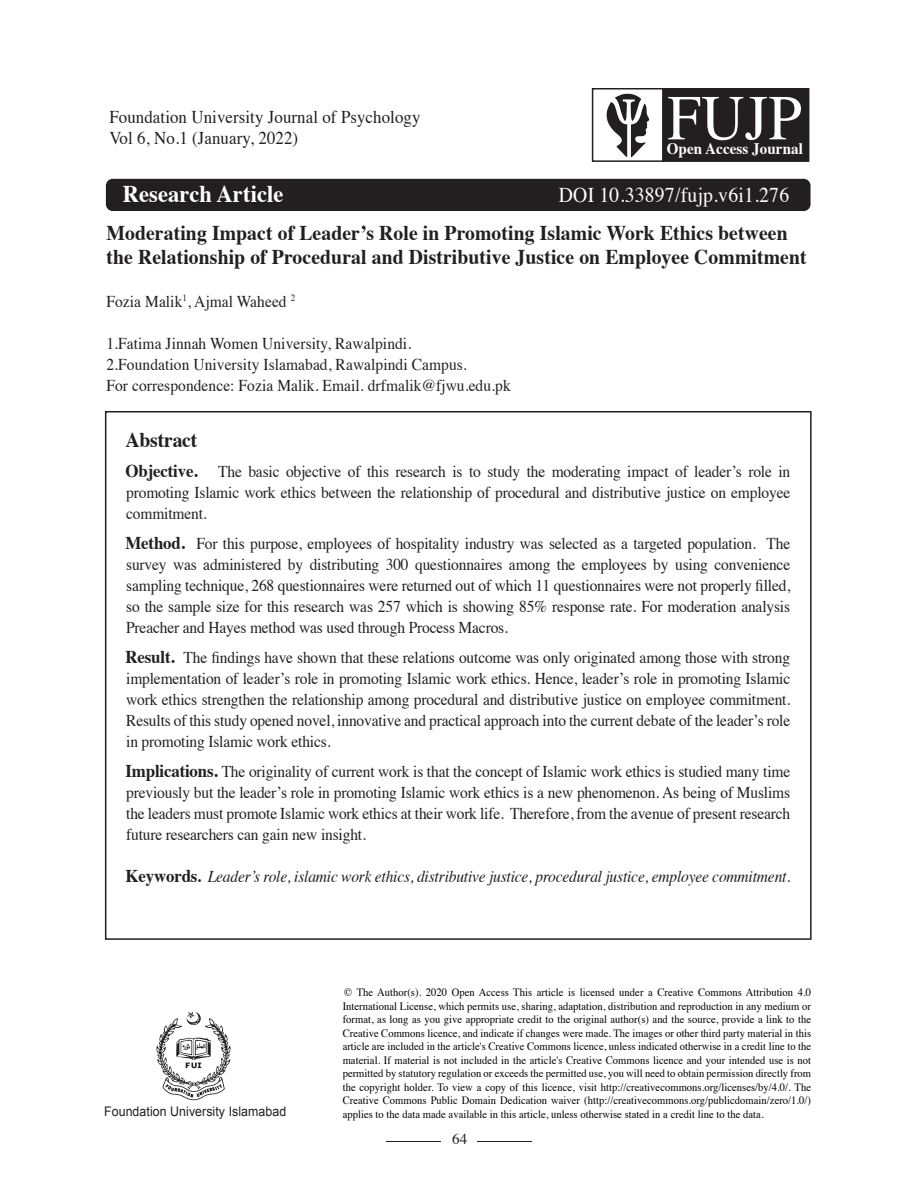
<style>
.page{position:relative;width:918px;height:1188px;background:#fff}
.page>*{position:absolute;margin:0;border:0;box-sizing:border-box;transform-origin:0 0}
.t1{font:64.05px "Times";color:#fff;scale:.94 1}
.t2{font:700 24px "Times";letter-spacing:.005em;color:#fff;scale:.94 1}
.t3{font:700 21px/24px "Times";letter-spacing:.005em;color:#231f20;scale:.94 1}
.t4{font:21px "Times";letter-spacing:.01em;color:#fff;scale:.94 1}
.t5{font:18px/21px "Times";letter-spacing:.005em;color:#231f20;scale:.94 1}
.t6{font:16.5px/21px "Times";letter-spacing:-.01em;color:#231f20;text-align:justify;scale:.94 1}
.t7{font:italic 16.5px "Times";letter-spacing:-.01em;color:#231f20;scale:.94 1}
.t8{font:700 16.05px "Times";letter-spacing:.005em;color:#fff;scale:.94 1}
.t9{font:15px "Times";color:#231f20}
.t10{font:13.2px "Arial";letter-spacing:.005em;color:#231f20;scale:.94 1}
.t11{font:11.25px/13.5px "Times";letter-spacing:.005em;color:#000;text-align:justify;scale:.94 1}
.s1{font-weight:700;font-size:18px}
.s2{font-weight:700;font-style:normal;font-size:18px}
.s3{font-weight:700;font-style:normal}
</style>
<div class="page">
<hr style="left:386px;top:1141px;width:55px;height:1px;background:#231f20">
<hr style="left:477px;top:1141px;width:55px;height:1px;background:#231f20">
<div style="left:106px;top:179px;width:705px;height:32px;background:#231f20;border-radius:7px"></div>
<svg style="left:157px;top:1012px;width:73px;height:88px"></svg>
<div style="left:592px;top:88px;width:72px;height:74px;border:2px solid #231f20"></div>
<div style="left:662px;top:88px;width:147px;height:74px;background:#231f20;border:2px solid #231f20"></div>
<svg style="left:606px;top:94px;width:44px;height:63px"></svg>
<p class="t5" style="left:109px;top:105px;width:332px">Foundation University Journal of Psychology<br>Vol 6, No.1 (January, 2022)</p>
<h1 class="t1" style="left:667px;top:58px;width:145px">FUJP</h1>
<p class="t8" style="left:667px;top:133px;width:146px">Open Access Journal</p>
<h2 class="t2" style="left:123px;top:171px;width:172px">Research Article</h2>
<p class="t4" style="left:559px;top:175px;width:246px">DOI 10.33897/fujp.v6i1.276</p>
<p class="t3" style="left:106px;top:219px;width:746px">Moderating Impact of Leader’s Role in Promoting Islamic Work Ethics between the Relationship of Procedural and Distributive Justice on Employee Commitment</p>
<p class="t6" style="left:106px;top:289px;width:202px">Fozia Malik<sup>1</sup>, Ajmal Waheed <sup>2</sup></p>
<p class="t6" style="left:106px;top:331px;width:326px">1. Fatima Jinnah Women University, Rawalpindi.</p>
<p class="t6" style="left:106px;top:352px;width:432px">2. Foundation University Islamabad, Rawalpindi Campus.<br>For correspondence: Fozia Malik. Email. drfmalik@fjwu.edu.pk</p>
<p class="t3" style="left:126px;top:426px;width:78px">Abstract</p>
<p class="t6" style="left:126px;top:460px;width:709px"><span class="s1">Objective.</span> The basic objective of this research is to study the moderating impact of leader’s role in promoting Islamic work ethics between the relationship of procedural and distributive justice on employee commitment.</p>
<p class="t6" style="left:126px;top:532px;width:709px"><span class="s1">Method.</span> For this purpose, employees of hospitality industry was selected as a targeted population. The survey was administered by distributing 300 questionnaires among the employees by using convenience sampling technique, 268 questionnaires were returned out of which 11 questionnaires were not properly filled, so the sample size for this research was 257 which is showing 85% response rate. For moderation analysis Preacher and Hayes method was used through Process Macros.</p>
<p class="t6" style="left:126px;top:646px;width:709px"><span class="s1">Result.</span> The findings have shown that these relations outcome was only originated among those with strong implementation of leader’s role in promoting Islamic work ethics. Hence, leader’s role in promoting Islamic work ethics strengthen the relationship among procedural and distributive justice on employee commitment.<br>Results of this study opened novel, innovative and practical approach into the current debate of the leader’s role in promoting Islamic work ethics.</p>
<p class="t6" style="left:126px;top:760px;width:709px"><span class="s1">Implications.</span> The originality of current work is that the concept of Islamic work ethics is studied many time previously but the leader’s role in promoting Islamic work ethics is a new phenomenon. As being of Muslims the leaders must promote Islamic work ethics at their work life. Therefore, from the avenue of present research future researchers can gain new insight.</p>
<p class="t7" style="left:126px;top:862px;width:709px"><span class="s2">Keywords</span><span class="s3">.</span> Leader’s role, islamic work ethics, distributive justice, procedural justice, employee commitment.</p>
<p class="t11" style="left:343px;top:985px;width:500px">© The Author(s). 2020 Open Access This article is licensed under a Creative Commons Attribution 4.0<br>International License, which permits use, sharing, adaptation, distribution and reproduction in any medium or format, as long as you give appropriate credit to the original author(s) and the source, provide a link to the Creative Commons licence, and indicate if changes were made. The images or other third party material in this article are included in the article's Creative Commons licence, unless indicated otherwise in a credit line to the material. If material is not included in the article's Creative Commons licence and your intended use is not permitted by statutory regulation or exceeds the permitted use, you will need to obtain permission directly from the copyright holder. To view a copy of this licence, visit http://creativecommons.org/licenses/by/4.0/. The Creative Commons Public Domain Dedication waiver (http://creativecommons.org/publicdomain/zero/1.0/)</p>
<p class="t10" style="left:104px;top:1103px;width:195px">Foundation University Islamabad</p>
<p class="t11" style="left:343px;top:1106px;width:449px">applies to the data made available in this article, unless otherwise stated in a credit line to the data.</p>
<p class="t9" style="left:452px;top:1125px;width:16px">64</p>
</div>
